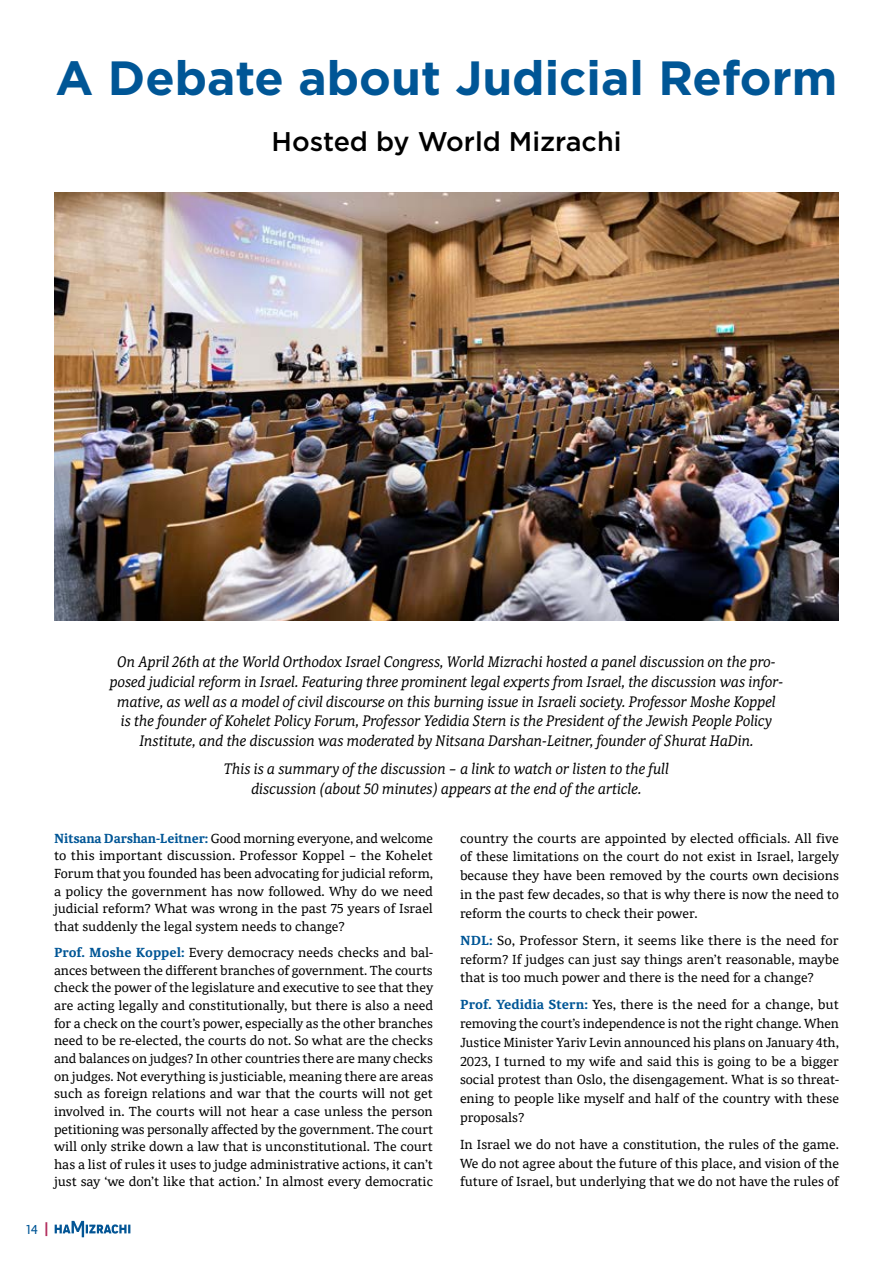
<style>
.page{position:relative;width:893px;height:1263px;background:#fff}
.page>*{position:absolute;margin:0;border:0;box-sizing:border-box;transform-origin:0 0}
.t1{font:700 48px "Gotham";color:#005696}
.t2{font:500 27px "Gotham";color:#000}
.t3{font:italic 16.5px/19.8px "Noam Text";color:#000;text-align:center}
.t4{font:15px "Profile Pro";color:#005696}
.t5{font:14.25px/17.7px "Noam Text";color:#000;text-align:justify}
.s1{font-weight:700;color:#005696}
.s2{font-weight:700;color:#b12b5b}
</style>
<div class="page">
<img style="left:54px;top:192px;width:785px;height:428px">
<svg style="left:55px;top:1221px;width:75px;height:16px"></svg>
<h1 class="t1" style="left:56px;top:46px;width:783px">A Debate about Judicial Reform</h1>
<h2 class="t2" style="left:271px;top:123px;width:351px">Hosted by World Mizrachi</h2>
<p class="t3" style="left:110px;top:652px;width:675px">On April 26th at the World Orthodox Israel Congress, World Mizrachi hosted a panel discussion on the pro&shy;posed judicial reform in Israel. Featuring three prominent legal experts from Israel, the discussion was infor&shy;mative, as well as a model of civil discourse on this burning issue in Israeli society. Professor Moshe Koppel<br>is the founder of Kohelet Policy Forum, Professor Yedidia Stern is the President of the Jewish People Policy Institute, and the discussion was moderated by Nitsana Darshan-Leitner, founder of Shurat HaDin.</p>
<p class="t3" style="left:224px;top:759px;width:446px">This is a summary of the discussion – a link to watch or listen to the full discussion (about 50 minutes) appears at the end of the article.</p>
<p class="t5" style="left:54px;top:829px;width:380px"><span class="s1">Nitsana Darshan-Leitner:</span> Good morning everyone, and welcome to this important discussion. Professor Koppel – the Kohelet Forum that you founded has been advocating for judicial reform, a policy the government has now followed. Why do we need judicial reform? What was wrong in the past 75 years of Israel that suddenly the legal system needs to change?</p>
<p class="t5" style="left:54px;top:943px;width:381px"><span class="s1">Prof. Moshe Koppel:</span> Every democracy needs checks and bal&shy;ances between the different branches of government. The courts check the power of the legislature and executive to see that they are acting legally and constitutionally, but there is also a need for a check on the court’s power, especially as the other branches need to be re-elected, the courts do not. So what are the checks and balances on judges? In other countries there are many checks on judges. Not everything is justiciable, meaning there are areas such as foreign relations and war that the courts will not get involved in. The courts will not hear a case unless the person petitioning was personally affected by the government. The court will only strike down a law that is unconstitutional. The court has a list of rules it uses to judge administrative actions, it can’t just say ‘we don’t like that action.’ In almost every democratic</p>
<p class="t4" style="left:26px;top:1221px;width:24px">14 <span class="s2">|</span></p>
<p class="t5" style="left:460px;top:829px;width:381px;line-height:18.8px">country the courts are appointed by elected officials. All five of these limitations on the court do not exist in Israel, largely because they have been removed by the courts own decisions in the past few decades, so that is why there is now the need to reform the courts to check their power.</p>
<p class="t5" style="left:460px;top:931px;width:380px;line-height:18.8px"><span class="s1">NDL:</span> So, Professor Stern, it seems like there is the need for reform? If judges can just say things aren’t reasonable, maybe that is too much power and there is the need for a change?</p>
<p class="t5" style="left:460px;top:995px;width:381px;line-height:18.8px"><span class="s1">Prof. Yedidia Stern:</span> Yes, there is the need for a change, but removing the court’s independence is not the right change. When Justice Minister Yariv Levin announced his plans on January 4th, 2023, I turned to my wife and said this is going to be a bigger social protest than Oslo, the disengagement. What is so threat&shy;ening to people like myself and half of the country with these proposals?</p>
<p class="t5" style="left:460px;top:1135px;width:380px;line-height:18.8px">In Israel we do not have a constitution, the rules of the game.<br>We do not agree about the future of this place, and vision of the future of Israel, but underlying that we do not have the rules of</p>
</div>
